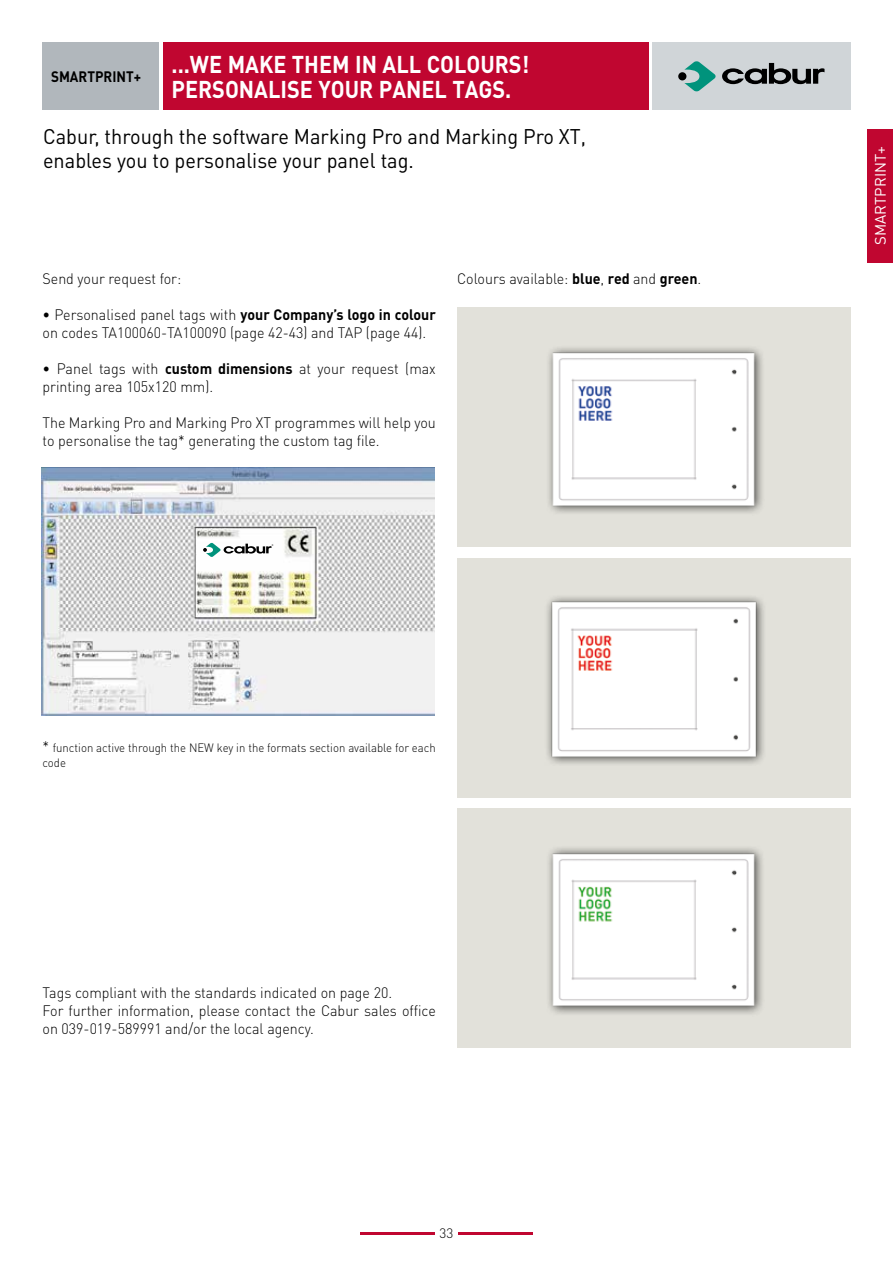
<style>
.page{position:relative;width:893px;height:1263px;background:#fff}
.page>*{position:absolute;margin:0;border:0;box-sizing:border-box;transform-origin:0 0}
.t1{font:700 24px/25.5px "DIN Pro";color:#fff;scale:.9 1}
.t2{font:21px/24px "DIN Pro";color:#000;scale:.95 1}
.t3{font:300 15px/18px "DIN Pro";color:#000;scale:.95 1}
.t4{font:700 15px "DIN Pro";color:#000;scale:.9 1}
.t5{font:15px "DIN Pro";color:#fff}
.t6{font:300 13.5px "DIN Pro";color:#000}
.t7{font:300 12px/15px "DIN Pro";color:#000;scale:.95 1}
.s1{font-weight:700}
.s2{font-size:15px}
</style>
<div class="page">
<div style="left:652px;top:43px;width:198px;height:67px;background:#d0d5d8"></div>
<div style="left:678px;top:72px;width:8px;height:8px;background:#000;border-radius:50%"></div>
<svg style="left:722px;top:63px;width:102px;height:21px"></svg>
<svg style="left:684px;top:61px;width:32px;height:30px"></svg>
<div style="left:163px;top:43px;width:485px;height:67px;background:#c00630"></div>
<div style="left:43px;top:43px;width:116px;height:67px;background:#b1b7bc"></div>
<hr style="left:361px;top:1232px;width:74px;height:2px;background:#c00630">
<hr style="left:458px;top:1232px;width:74px;height:2px;background:#c00630">
<img style="left:42px;top:468px;width:392px;height:247px">
<svg style="left:203px;top:543px;width:70px;height:14px"></svg>
<div style="left:457px;top:308px;width:393px;height:239px;background:#e2e1da"></div>
<div style="left:457px;top:558px;width:393px;height:239px;background:#e2e1da"></div>
<div style="left:457px;top:808px;width:393px;height:239px;background:#e2e1da"></div>
<img style="left:548px;top:347px;width:215px;height:166px">
<div style="left:544px;top:594px;width:222px;height:173px;background:#dad9d3"></div>
<img style="left:547px;top:597px;width:217px;height:166px">
<div style="left:545px;top:845px;width:220px;height:171px;background:#dad9d3"></div>
<img style="left:549px;top:849px;width:213px;height:164px">
<div style="left:867px;top:129px;width:26px;height:133px;background:#c00630"></div>
<h1 class="t1" style="left:171px;top:50px;width:399px">...WE MAKE THEM IN ALL COLOURS!<br>PERSONALISE YOUR PANEL TAGS.</h1>
<h2 class="t2" style="left:43px;top:123px;width:573px">Cabur, through the software Marking Pro and Marking Pro XT, enables you to personalise your panel tag.</h2>
<p class="t4" style="left:51px;top:66px;width:102px">SMARTPRINT+</p>
<p class="t3" style="left:43px;top:269px;width:148px">Send your request for:</p>
<p class="t3" style="left:43px;top:305px;width:416px">• Personalised panel tags with <span class="s1">your Company’s logo in colour </span>on codes TA100060-TA100090 (page 42-43) and TAP (page 44).</p>
<p class="t3" style="left:43px;top:359px;width:416px">• Panel tags with <span class="s1">custom dimensions</span> at your request (max printing area 105x120 mm).</p>
<p class="t3" style="left:43px;top:413px;width:416px">The Marking Pro and Marking Pro XT programmes will help you to personalise the tag* generating the custom tag file.</p>
<p class="t3" style="left:457px;top:269px;width:259px">Colours available: <span class="s1">blue</span>, <span class="s1">red</span> and <span class="s1">green</span>.</p>
<p class="t7" style="left:43px;top:739px;width:415px"><span class="s2">*</span> function active through the NEW key in the formats section available for each code</p>
<p class="t3" style="left:43px;top:983px;width:416px">Tags compliant with the standards indicated on page 20.<br>For further information, please contact the Cabur sales office on 039-019-589991 and/or the local agency.</p>
<p class="t6" style="left:440px;top:1223px;width:15px">33</p>
<p class="t5" style="left:870px;top:245px;width:100px;rotate:-90deg">SMARTPRINT+</p>
</div>
